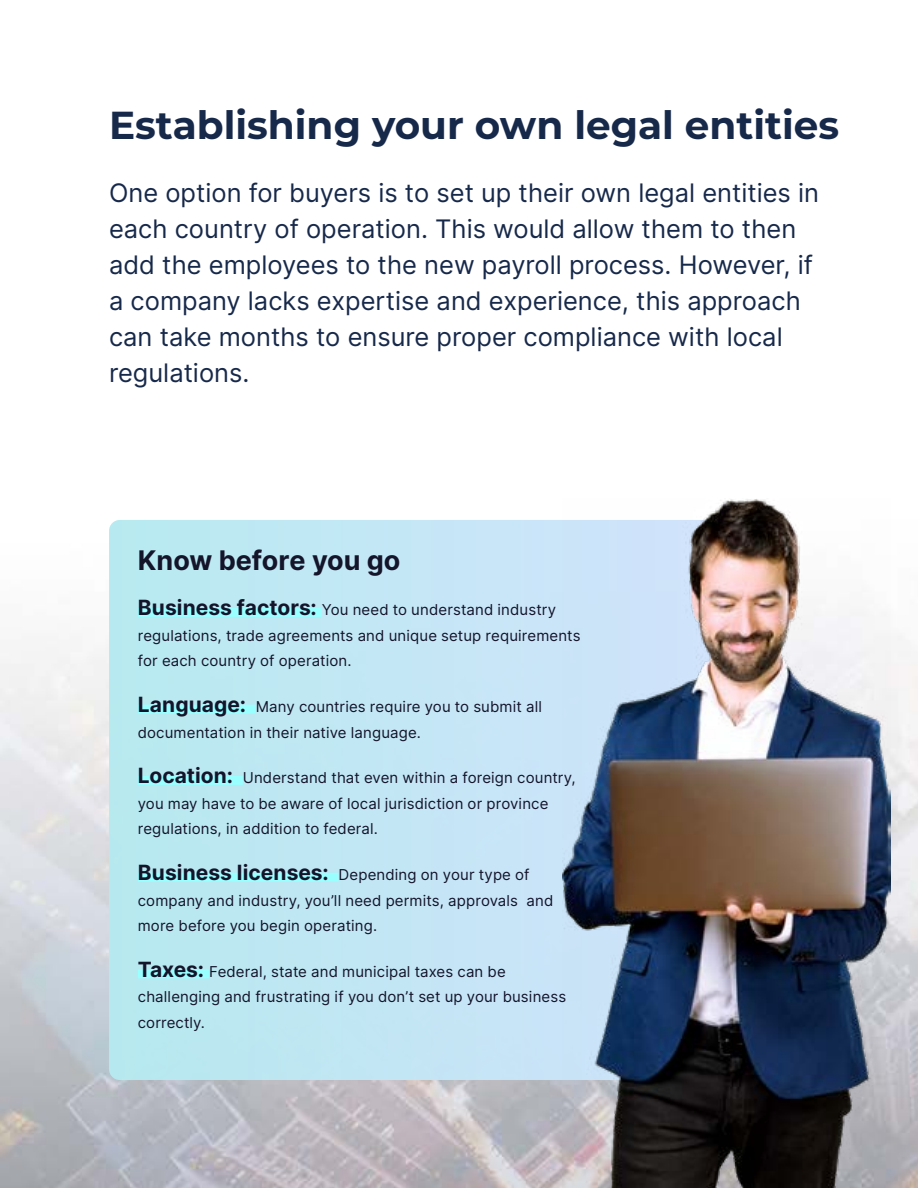
<style>
.page{position:relative;width:918px;height:1188px;background:#fff}
.page>*{position:absolute;margin:0;border:0;box-sizing:border-box;transform-origin:0 0}
.t1{font:700 39px "Montserrat";color:#17294a}
.t2{font:700 27px "Inter";color:#14142b}
.t3{font:25.5px/36px "Inter";color:#17294a}
.t4{font:15px/25.5px "Inter";letter-spacing:.01em;color:#14142b}
.s1{font-weight:700;font-size:21px}
</style>
<div class="page">
<img style="left:0;top:520px;width:918px;height:668px">
<div style="left:109px;top:520px;width:641px;height:560px;background:#c1e7f4;border-radius:11px"></div>
<div style="left:138px;top:608px;width:184px;height:9px;background:#9ff"></div>
<div style="left:138px;top:705px;width:118px;height:9px;background:#9ff"></div>
<div style="left:138px;top:776px;width:105px;height:9px;background:#9ff"></div>
<div style="left:138px;top:873px;width:201px;height:9px;background:#9ff"></div>
<div style="left:138px;top:969px;width:71px;height:9px;background:#9ff"></div>
<img style="left:562px;top:499px;width:329px;height:689px">
<h1 class="t1" style="left:109px;top:99px;width:732px">Establishing your own legal entities</h1>
<p class="t3" style="left:109px;top:174px;width:712px">One option for buyers is to set up their own legal entities in each country of operation. This would allow them to then add the employees to the new payroll process. However, if a company lacks expertise and experience, this approach can take months to ensure proper compliance with local regulations.</p>
<h2 class="t2" style="left:138px;top:540px;width:264px">Know before you go</h2>
<p class="t4" style="left:138px;top:597px;width:444px"><span class="s1">Business factors:</span> You need to understand industry regulations, trade agreements and unique setup requirements for each country of operation.</p>
<p class="t4" style="left:138px;top:694px;width:406px"><span class="s1">Language:</span> Many countries require you to submit all documentation in their native language.</p>
<p class="t4" style="left:138px;top:765px;width:439px"><span class="s1">Location:</span> Understand that even within a foreign country, you may have to be aware of local jurisdiction or province regulations, in addition to federal.</p>
<p class="t4" style="left:138px;top:862px;width:417px"><span class="s1">Business licenses:</span> Depending on your type of company and industry, you’ll need permits, approvals and more before you begin operating.</p>
<p class="t4" style="left:138px;top:958px;width:430px"><span class="s1">Taxes:</span> Federal, state and municipal taxes can be challenging and frustrating if you don’t set up your business correctly.</p>
</div>
